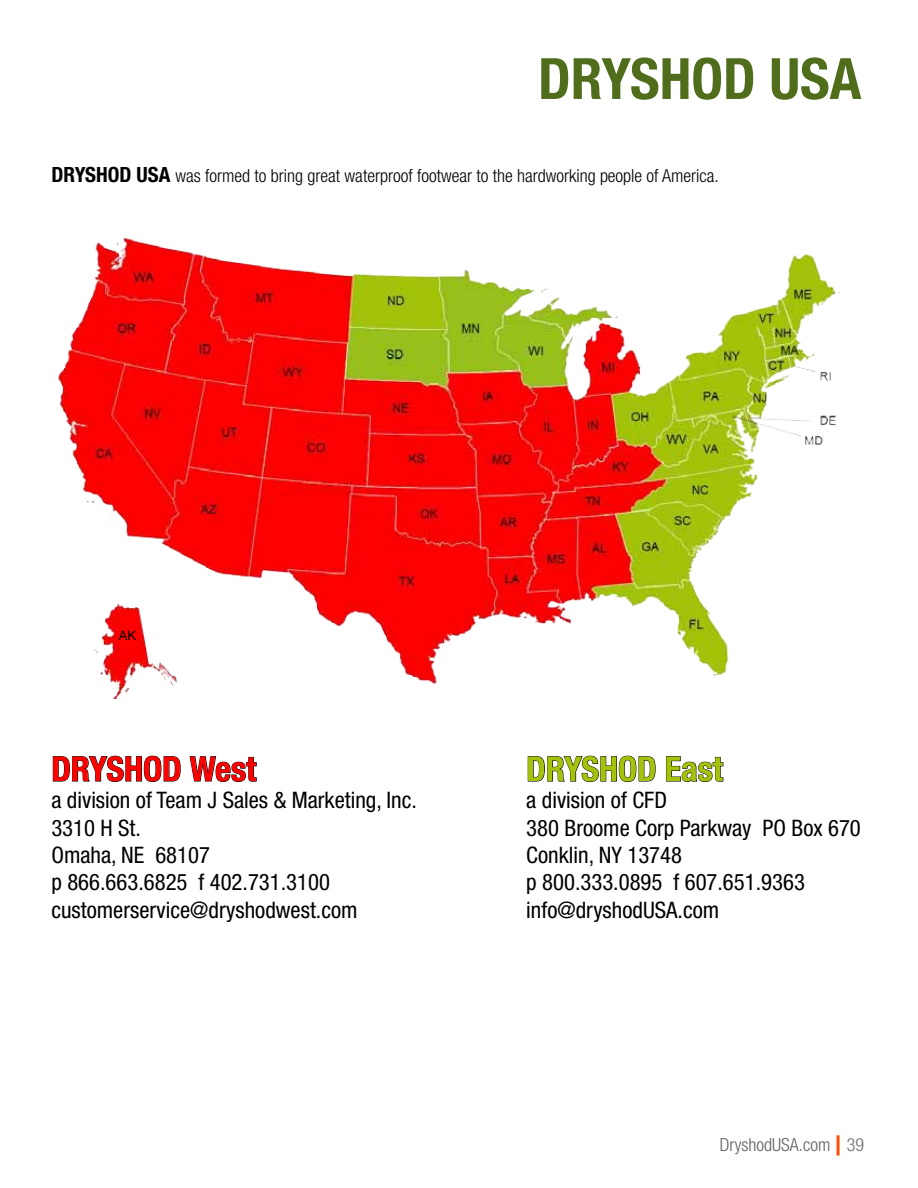
<style>
.page{position:relative;width:918px;height:1188px;background:#fff}
.page>*{position:absolute;margin:0;border:0;box-sizing:border-box;transform-origin:0 0}
.t1{font:700 condensed 57px "Helvetica Neue";color:#506d1b}
.t2{font:700 condensed 34.2px "Helvetica Neue";color:#fe0000}
.t3{font:700 condensed 34.2px "Helvetica Neue";color:#a3c30a}
.t4{font:condensed 22.8px/27.3px "Helvetica Neue";color:#000}
.t5{font:300 condensed 18px "Helvetica Neue";color:#000}
.t6{font:300 condensed 18px "Helvetica Neue";color:#5f6062}
.t7{font:13.05px "Arial";color:#000}
.s1{font-style:inherit}
.s2{font-weight:700;font-size:21px}
.s3{color:#6b6c6f}
</style>
<div class="page">
<hr style="left:837px;top:1135px;width:3px;height:21px;background:#fe5000">
<img style="left:58px;top:237px;width:783px;height:462px">
<svg style="left:52px;top:755px;width:129px;height:27px"></svg>
<svg style="left:189px;top:756px;width:68px;height:26px"></svg>
<svg style="left:527px;top:755px;width:129px;height:27px"></svg>
<svg style="left:666px;top:756px;width:58px;height:26px"></svg>
<h1 class="t1" style="left:538px;top:44px;width:325px">DRYSHOD <span class="s1">USA</span></h1>
<p class="t5" style="left:51px;top:166px;width:669px"><span class="s2">DRYSHOD USA</span> was formed to bring great waterproof footwear to the hardworking people of America.</p>
<p class="t7" style="left:119px;top:627px;width:19px">AK</p>
<h2 class="t2" style="left:51px;top:748px;width:206px">DRYSHOD West</h2>
<p class="t4" style="left:51px;top:787px;width:367px">a division of Team J Sales &amp; Marketing, Inc.<br>3310 H St.<br>Omaha, NE 68107<br>p 866.663.6825 f 402.731.3100 customerservice@dryshodwest.com</p>
<h2 class="t3" style="left:526px;top:748px;width:198px">DRYSHOD East</h2>
<p class="t4" style="left:526px;top:787px;width:336px">a division of CFD<br>380 Broome Corp Parkway PO Box 670<br>Conklin, NY 13748<br>p 800.333.0895 f 607.651.9363 info@dryshodUSA.com</p>
<p class="t6" style="left:720px;top:1134px;width:146px">DryshodUSA.com <span class="s3">39</span></p>
</div>
